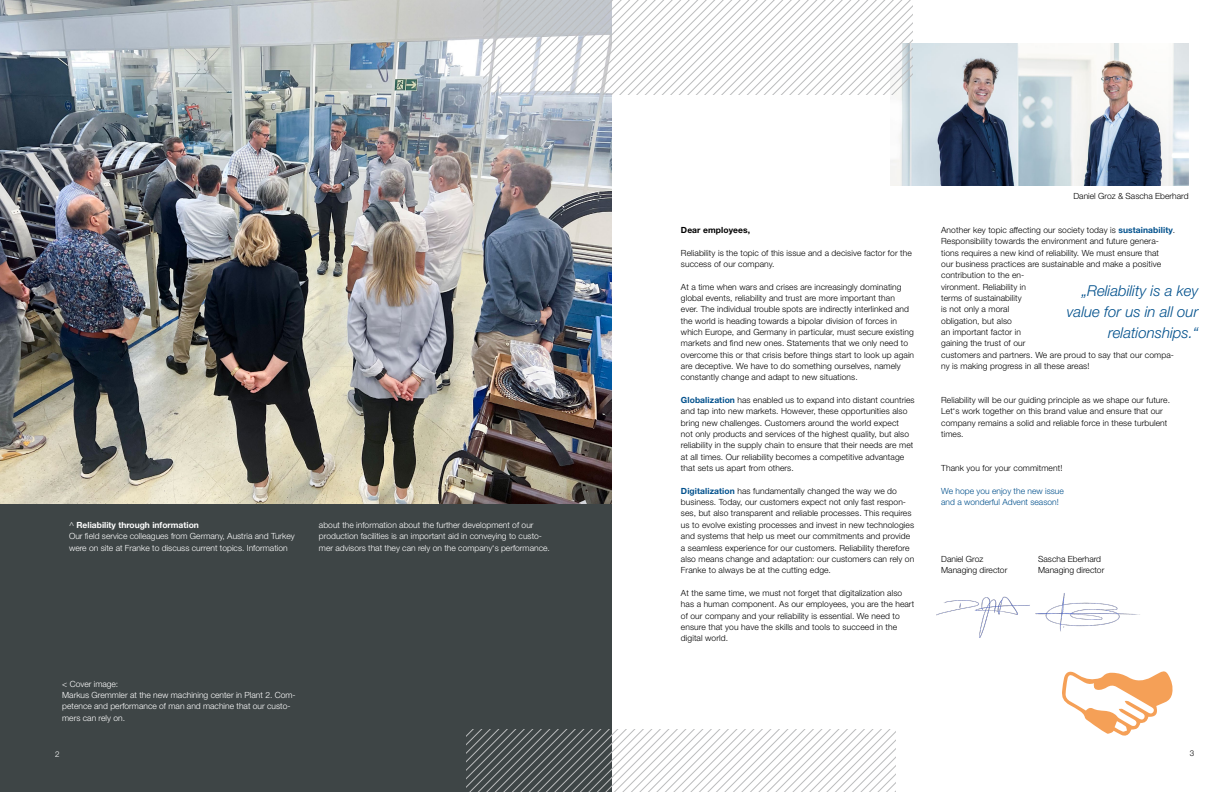
<style>
.page{position:relative;width:1224px;height:792px;background:#fff}
.page>*{position:absolute;margin:0;border:0;box-sizing:border-box;transform-origin:0 0}
.t1{font:italic 300 15px/21px "Helvetica Neue LT Std";color:#00508c;text-align:right}
.t2{font:300 8.5px/11.3px "Helvetica Neue LT Std";letter-spacing:.01em;color:#000}
.t3{font:300 8.5px/11.3px "Helvetica Neue LT Std";color:#fff}
.t4{font:300 8.5px/11.3px "Helvetica Neue LT Std";color:#00508c}
.t5{font:700 8.5px "Helvetica Neue LT Std";letter-spacing:.01em;color:#000}
.t6{font:300 8px "Helvetica Neue LT Std";color:#fff}
.t7{font:300 8px "Helvetica Neue LT Std";color:#000}
.s1{font-weight:700}
.s2{font-weight:700;color:#00508c}
</style>
<div class="page">
<div style="left:0;top:0;width:612px;height:792px;background:#3e4546"></div>
<svg style="left:466px;top:730px;width:430px;height:62px"></svg>
<img style="left:891px;top:43px;width:298px;height:142px">
<img style="left:936px;top:593px;width:204px;height:45px">
<img style="left:0;top:0;width:612px;height:503px">
<svg style="left:483px;top:0;width:430px;height:95px"></svg>
<svg style="left:1062px;top:671px;width:111px;height:65px"></svg>
<p class="t3" style="left:69px;top:519px;width:227px">^ <span class="s1">Reliability through information<br></span>Our field service colleagues from Germany, Austria and Turkey were on site at Franke to discuss current topics. Information</p>
<p class="t3" style="left:319px;top:519px;width:232px">about the information about the further development of our production facilities is an important aid in conveying to custo&shy;mer advisors that they can rely on the company‘s performance.</p>
<p class="t3" style="left:62px;top:678px;width:235px">&lt; Cover image:<br>Markus Gremmler at the new machining center in Plant 2. Com&shy;petence and performance of man and machine that our custo&shy;mers can rely on.</p>
<p class="t6" style="left:55px;top:749px;width:6px">2</p>
<p class="t5" style="left:681px;top:225px;width:71px">Dear employees,</p>
<p class="t2" style="left:681px;top:247px;width:232px">Reliability is the topic of this issue and a decisive factor for the success of our company.</p>
<p class="t2" style="left:681px;top:281px;width:235px">At a time when wars and crises are increasingly dominating global events, reliability and trust are more important than ever. The individual trouble spots are indirectly interlinked and the world is heading towards a bipolar division of forces in which Europe, and Germany in particular, must secure existing markets and find new ones. Statements that we only need to overcome this or that crisis before things start to look up again are deceptive. We have to do something ourselves, namely constantly change and adapt to new situations.</p>
<p class="t2" style="left:681px;top:394px;width:235px"><span class="s2">Globalization</span> has enabled us to expand into distant countries and tap into new markets. However, these opportunities also bring new challenges. Customers around the world expect<br>not only products and services of the highest quality, but also reliability in the supply chain to ensure that their needs are met at all times. Our reliability becomes a competitive advantage that sets us apart from others.</p>
<p class="t2" style="left:681px;top:485px;width:235px"><span class="s2">Digitalization</span> has fundamentally changed the way we do business. Today, our customers expect not only fast respon&shy;ses, but also transparent and reliable processes. This requires us to evolve existing processes and invest in new technologies and systems that help us meet our commitments and provide a seamless experience for our customers. Reliability therefore also means change and adaptation: our customers can rely on Franke to always be at the cutting edge.</p>
<p class="t2" style="left:681px;top:587px;width:235px">At the same time, we must not forget that digitalization also has a human component. As our employees, you are the heart of our company and your reliability is essential. We need to ensure that you have the skills and tools to succeed in the digital world.</p>
<p class="t2" style="left:1073px;top:190px;width:117px">Daniel Groz &amp; Sascha Eberhard</p>
<p class="t2" style="left:941px;top:224px;width:236px">Another key topic affecting our society today is <span class="s2">sustainability</span>.<br>Responsibility towards the environment and future genera&shy;tions requires a new kind of reliability. We must ensure that<br>our business practices are sustainable and make a positive contribution to the en-<br>vironment. Reliability in<br>terms of sustainability<br>is not only a moral<br>obligation, but also<br>an important factor in<br>gaining the trust of our<br>customers and partners. We are proud to say that our compa&shy;ny is making progress in all these areas!</p>
<p class="t2" style="left:941px;top:394px;width:230px">Reliability will be our guiding principle as we shape our future.<br>Let‘s work together on this brand value and ensure that our company remains a solid and reliable force in these turbulent times.</p>
<p class="t2" style="left:941px;top:462px;width:123px">Thank you for your commitment!</p>
<p class="t4" style="left:941px;top:485px;width:124px">We hope you enjoy the new issue and a wonderful Advent season!</p>
<h1 class="t1" style="left:1067px;top:280px;width:133px">„Reliability is a key value for us in all our relationships.“</h1>
<p class="t2" style="left:941px;top:553px;width:44px">Daniel Groz</p>
<p class="t2" style="left:1038px;top:553px;width:64px">Sascha Eberhard</p>
<p class="t2" style="left:941px;top:564px;width:68px">Managing director</p>
<p class="t2" style="left:1038px;top:564px;width:68px">Managing director</p>
<p class="t7" style="left:1190px;top:748px;width:6px">3</p>
</div>
